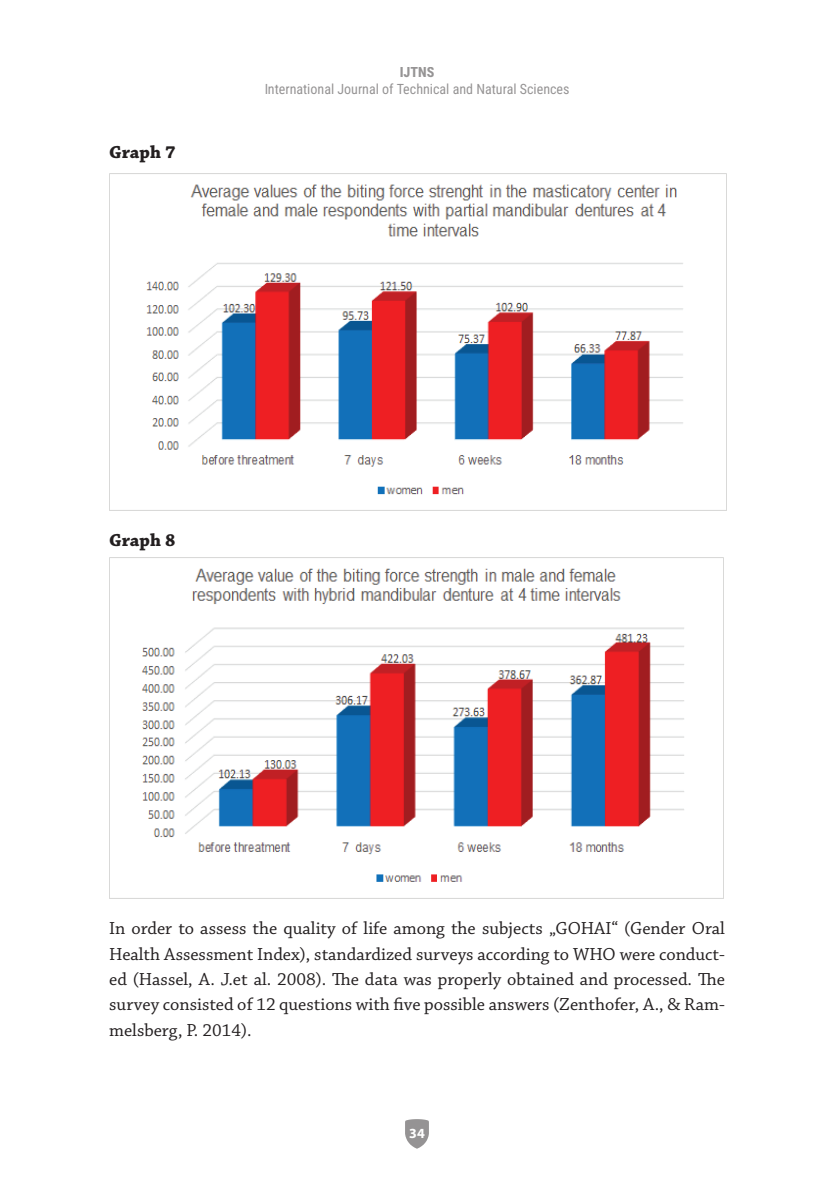
<style>
.page{position:relative;width:834px;height:1181px;background:#fff}
.page>*{position:absolute;margin:0;border:0;box-sizing:border-box;transform-origin:0 0}
.t1{font:18.38px/25.4px "Chaparral Pro";color:#231f20;text-align:justify}
.t2{font:700 18.38px "Chaparral Pro";color:#231f20}
.t3{font:14px "Roboto Condensed";color:#231f20}
.t4{font:800 14px "Roboto Condensed";color:#231f20}
.t5{font:700 14px "Myriad Pro";color:#fff}
</style>
<div class="page">
<svg style="left:405px;top:1119px;width:24px;height:29px"></svg>
<img style="left:109px;top:174px;width:574px;height:336px">
<img style="left:109px;top:558px;width:614px;height:341px">
<p class="t2" style="left:109px;top:141px;width:68px">Graph 7</p>
<p class="t4" style="left:399px;top:62px;width:36px">IJTNS</p>
<p class="t3" style="left:264px;top:79px;width:306px">International Journal of Technical and Natural Sciences</p>
<p class="t2" style="left:109px;top:529px;width:68px">Graph 8</p>
<p class="t1" style="left:109px;top:916px;width:617px">In order to assess the quality of life among the subjects „GOHAI“ (Gender Oral Health Assessment Index), standardized surveys according to WHO were conduct&shy;ed (Hassel, A. J.et al. 2008). The data was properly obtained and processed. The survey consisted of 12 questions with five possible answers (Zenthofer, A., &amp; Ram&shy;melsberg, P. 2014).</p>
<p class="t5" style="left:409px;top:1124px;width:17px">34</p>
</div>
